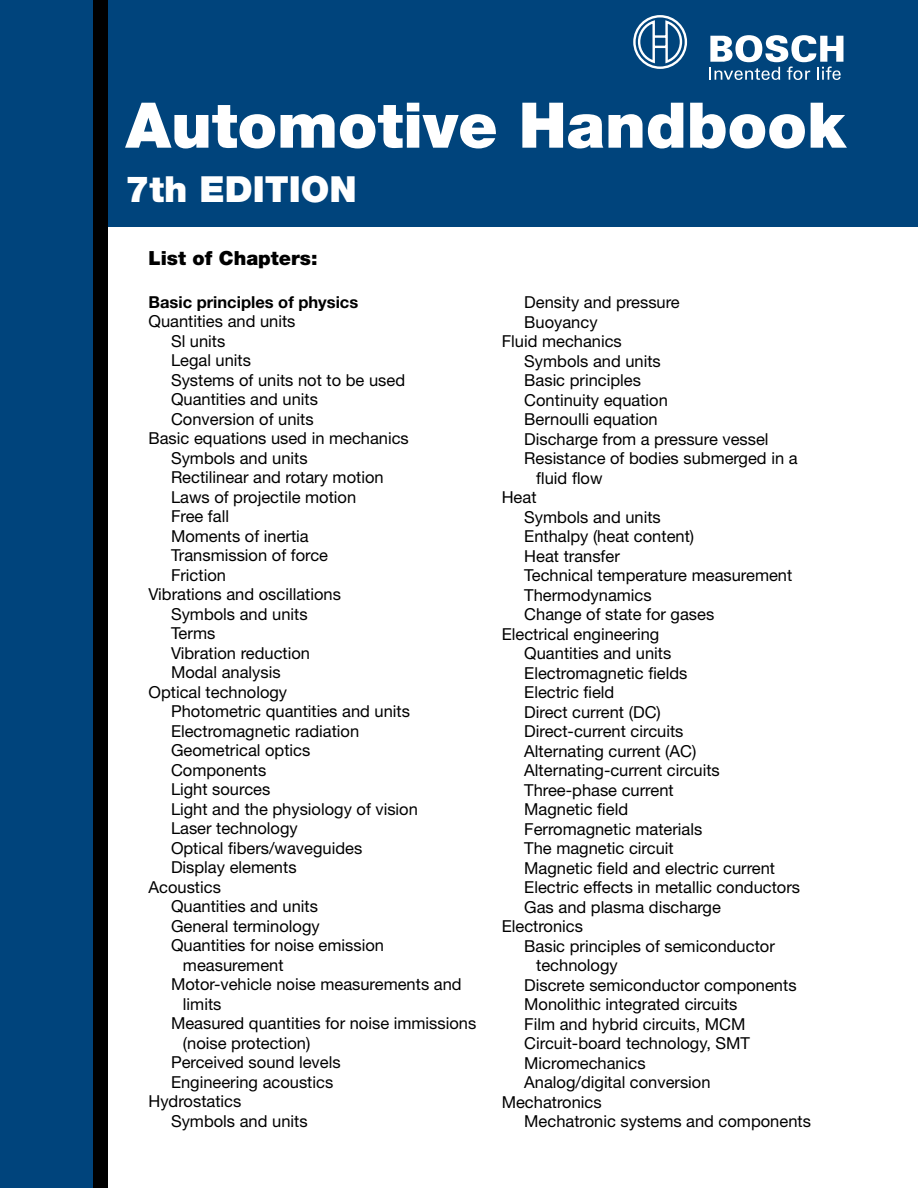
<style>
.page{position:relative;width:918px;height:1188px;background:#fff}
.page>*{position:absolute;margin:0;border:0;box-sizing:border-box;transform-origin:0 0}
.t1{font:900 63px "Helvetica Neue";color:#fff}
.t2{font:900 36px "Helvetica Neue";color:#fff}
.t3{font:900 19.5px "Helvetica Neue";color:#000}
.t4{font:16.5px "Helvetica Neue";color:#000}
.t5{font:700 16.5px "Helvetica Neue";color:#000}
</style>
<div class="page">
<div style="left:0;top:0;width:918px;height:226px;background:#00447c"></div>
<div style="left:0;top:0;width:108px;height:1188px;background:#00447c"></div>
<div style="left:93px;top:0;width:15px;height:1188px;background:#000"></div>
<svg style="left:709px;top:35px;width:134px;height:45px"></svg>
<svg style="left:633px;top:15px;width:55px;height:54px"></svg>
<h1 class="t1" style="left:126px;top:88px;width:721px">Automotive Handbook</h1>
<h2 class="t2" style="left:126px;top:167px;width:233px">7th EDITION</h2>
<p class="t3" style="left:148px;top:246px;width:171px">List of Chapters:</p>
<p class="t5" style="left:148px;top:292px;width:211px">Basic principles of physics</p>
<p class="t4" style="left:148px;top:312px;width:149px">Quantities and units</p>
<p class="t4" style="left:171px;top:331px;width:56px">Sl units</p>
<p class="t4" style="left:171px;top:351px;width:82px">Legal units</p>
<p class="t4" style="left:171px;top:370px;width:236px">Systems of units not to be used</p>
<p class="t4" style="left:171px;top:390px;width:149px">Quantities and units</p>
<p class="t4" style="left:171px;top:409px;width:144px">Conversion of units</p>
<p class="t4" style="left:148px;top:429px;width:262px">Basic equations used in mechanics</p>
<p class="t4" style="left:171px;top:448px;width:138px">Symbols and units</p>
<p class="t4" style="left:171px;top:468px;width:214px">Rectilinear and rotary motion</p>
<p class="t4" style="left:171px;top:487px;width:187px">Laws of projectile motion</p>
<p class="t4" style="left:171px;top:507px;width:60px">Free fall</p>
<p class="t4" style="left:171px;top:526px;width:139px">Moments of inertia</p>
<p class="t4" style="left:171px;top:546px;width:159px">Transmission of force</p>
<p class="t4" style="left:171px;top:565px;width:56px">Friction</p>
<p class="t4" style="left:148px;top:585px;width:194px">Vibrations and oscillations</p>
<p class="t4" style="left:171px;top:604px;width:138px">Symbols and units</p>
<p class="t4" style="left:171px;top:624px;width:46px">Terms</p>
<p class="t4" style="left:171px;top:643px;width:141px">Vibration reduction</p>
<p class="t4" style="left:171px;top:663px;width:111px">Modal analysis</p>
<p class="t4" style="left:148px;top:682px;width:140px">Optical technology</p>
<p class="t4" style="left:171px;top:702px;width:241px">Photometric quantities and units</p>
<p class="t4" style="left:171px;top:721px;width:190px">Electromagnetic radiation</p>
<p class="t4" style="left:171px;top:741px;width:141px">Geometrical optics</p>
<p class="t4" style="left:171px;top:760px;width:97px">Components</p>
<p class="t4" style="left:171px;top:780px;width:101px">Light sources</p>
<p class="t4" style="left:171px;top:799px;width:248px">Light and the physiology of vision</p>
<p class="t4" style="left:171px;top:819px;width:128px">Laser technology</p>
<p class="t4" style="left:171px;top:838px;width:193px">Optical fibers/waveguides</p>
<p class="t4" style="left:171px;top:858px;width:127px">Display elements</p>
<p class="t4" style="left:148px;top:877px;width:74px">Acoustics</p>
<p class="t4" style="left:171px;top:897px;width:149px">Quantities and units</p>
<p class="t4" style="left:171px;top:916px;width:150px">General terminology</p>
<p class="t4" style="left:171px;top:936px;width:215px">Quantities for noise emission</p>
<p class="t4" style="left:183px;top:955px;width:102px">measurement</p>
<p class="t4" style="left:171px;top:975px;width:292px">Motor-vehicle noise measurements and</p>
<p class="t4" style="left:183px;top:994px;width:40px">limits</p>
<p class="t4" style="left:171px;top:1014px;width:307px">Measured quantities for noise immissions</p>
<p class="t4" style="left:183px;top:1033px;width:129px">(noise protection)</p>
<p class="t4" style="left:171px;top:1053px;width:171px">Perceived sound levels</p>
<p class="t4" style="left:171px;top:1072px;width:164px">Engineering acoustics</p>
<p class="t4" style="left:148px;top:1092px;width:94px">Hydrostatics</p>
<p class="t4" style="left:171px;top:1111px;width:138px">Symbols and units</p>
<p class="t4" style="left:524px;top:292px;width:157px">Density and pressure</p>
<p class="t4" style="left:524px;top:312px;width:75px">Buoyancy</p>
<p class="t4" style="left:502px;top:331px;width:122px">Fluid mechanics</p>
<p class="t4" style="left:524px;top:351px;width:138px">Symbols and units</p>
<p class="t4" style="left:524px;top:370px;width:118px">Basic principles</p>
<p class="t4" style="left:524px;top:390px;width:145px">Continuity equation</p>
<p class="t4" style="left:524px;top:409px;width:135px">Bernoulli equation</p>
<p class="t4" style="left:524px;top:429px;width:246px">Discharge from a pressure vessel</p>
<p class="t4" style="left:524px;top:448px;width:275px">Resistance of bodies submerged in a</p>
<p class="t4" style="left:536px;top:468px;width:68px">fluid flow</p>
<p class="t4" style="left:502px;top:487px;width:36px">Heat</p>
<p class="t4" style="left:524px;top:507px;width:138px">Symbols and units</p>
<p class="t4" style="left:524px;top:526px;width:171px">Enthalpy (heat content)</p>
<p class="t4" style="left:524px;top:546px;width:97px">Heat transfer</p>
<p class="t4" style="left:524px;top:565px;width:270px">Technical temperature measurement</p>
<p class="t4" style="left:524px;top:585px;width:129px">Thermodynamics</p>
<p class="t4" style="left:524px;top:604px;width:192px">Change of state for gases</p>
<p class="t4" style="left:502px;top:624px;width:159px">Electrical engineering</p>
<p class="t4" style="left:524px;top:643px;width:149px">Quantities and units</p>
<p class="t4" style="left:524px;top:663px;width:165px">Electromagnetic fields</p>
<p class="t4" style="left:524px;top:682px;width:92px">Electric field</p>
<p class="t4" style="left:524px;top:702px;width:138px">Direct current (DC)</p>
<p class="t4" style="left:524px;top:721px;width:161px">Direct-current circuits</p>
<p class="t4" style="left:524px;top:741px;width:174px">Alternating current (AC)</p>
<p class="t4" style="left:524px;top:760px;width:197px">Alternating-current circuits</p>
<p class="t4" style="left:524px;top:780px;width:151px">Three-phase current</p>
<p class="t4" style="left:524px;top:799px;width:105px">Magnetic field</p>
<p class="t4" style="left:524px;top:819px;width:180px">Ferromagnetic materials</p>
<p class="t4" style="left:524px;top:838px;width:151px">The magnetic circuit</p>
<p class="t4" style="left:524px;top:858px;width:252px">Magnetic field and electric current</p>
<p class="t4" style="left:524px;top:877px;width:277px">Electric effects in metallic conductors</p>
<p class="t4" style="left:524px;top:897px;width:198px">Gas and plasma discharge</p>
<p class="t4" style="left:502px;top:916px;width:83px">Electronics</p>
<p class="t4" style="left:524px;top:936px;width:252px">Basic principles of semiconductor</p>
<p class="t4" style="left:536px;top:955px;width:83px">technology</p>
<p class="t4" style="left:524px;top:975px;width:274px">Discrete semiconductor components</p>
<p class="t4" style="left:524px;top:994px;width:215px">Monolithic integrated circuits</p>
<p class="t4" style="left:524px;top:1014px;width:223px">Film and hybrid circuits, MCM</p>
<p class="t4" style="left:524px;top:1033px;width:227px">Circuit-board technology, SMT</p>
<p class="t4" style="left:524px;top:1053px;width:123px">Micromechanics</p>
<p class="t4" style="left:524px;top:1072px;width:188px">Analog/digital conversion</p>
<p class="t4" style="left:502px;top:1092px;width:101px">Mechatronics</p>
<p class="t4" style="left:524px;top:1111px;width:288px">Mechatronic systems and components</p>
</div>
